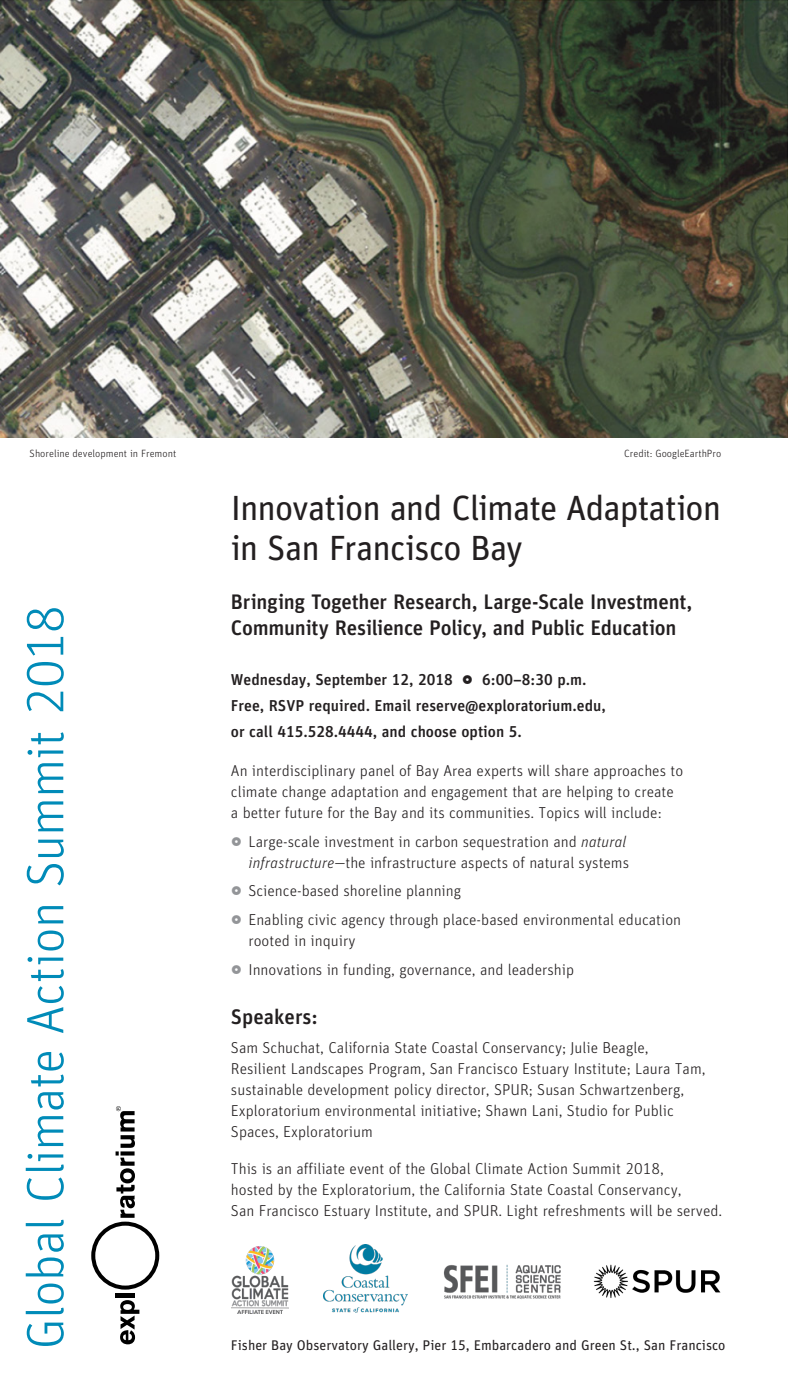
<style>
.page{position:relative;width:788px;height:1386px;background:#fff}
.page>*{position:absolute;margin:0;border:0;box-sizing:border-box;transform-origin:0 0}
.vertical_titles{font:300 52.5px "Explo";letter-spacing:-.02em;color:#008bb8}
.talk_title{font:35px/40.2px "Explo";letter-spacing:-.03em;color:#231f20}
.talk_subtitle{font:500 21px/25.4px "Explo";letter-spacing:-.01em;color:#231f20}
.talk_body{font:300 15.75px/21px "Explo";color:#231f20}
.talk_date___time_-_s{font:500 15.75px/26.2px "Explo";color:#231f20}
.talk_date___time{font:500 15.75px "Explo";color:#231f20}
.talk_subtitle-2{font:14px "Explo";color:#231f20}
.photo_credit{font:300 10.5px "Explo";color:#231f20}
.s1{color:#939598}
.s2{font-style:italic}
</style>
<div class="page">
<svg style="left:120px;top:1300px;width:19px;height:44px"></svg>
<div style="left:115px;top:1293px;width:19px;height:5px;background:#000"></div>
<svg style="left:91px;top:1106px;width:68px;height:184px"></svg>
<img style="left:0;top:0;width:788px;height:438px">
<img style="left:593px;top:1264px;width:128px;height:34px">
<img style="left:443px;top:1264px;width:118px;height:35px">
<img style="left:323px;top:1244px;width:84px;height:69px">
<img style="left:231px;top:1246px;width:57px;height:67px">
<p class="photo_credit" style="left:30px;top:447px;width:148px">Shoreline development in Fremont</p>
<p class="photo_credit" style="left:624px;top:447px;width:99px">Credit: GoogleEarthPro</p>
<p class="vertical_titles" style="left:14px;top:1350px;width:746px;rotate:-90deg">Global Climate Action Summit 2018</p>
<p class="talk_title" style="left:231px;top:487px;width:492px">Innovation and Climate Adaptation in San Francisco Bay</p>
<p class="talk_subtitle" style="left:231px;top:589px;width:463px">Bringing Together Research, Large-Scale Investment,<br>Community Resilience Policy, and Public Education</p>
<p class="talk_date___time" style="left:231px;top:669px;width:357px">Wednesday, September 12, 2018 ¬ 6:00–8:30 p.m.</p>
<p class="talk_date___time_-_s" style="left:231px;top:692px;width:376px">Free, RSVP required. Email reserve@exploratorium.edu, or call 415.528.4444, and choose option 5.</p>
<p class="talk_body" style="left:231px;top:760px;width:453px">An interdisciplinary panel of Bay Area experts will share approaches to climate change adaptation and engagement that are helping to create a better future for the Bay and its communities. Topics will include:</p>
<p class="talk_body" style="left:231px;top:831px;width:399px;text-align:right"><span class="s1">¬</span> Large-scale investment in carbon sequestration and <span class="s2">natural infrastructure</span>—the infrastructure aspects of natural systems</p>
<p class="talk_body" style="left:231px;top:881px;width:232px"><span class="s1">¬</span> Science-based shoreline planning</p>
<p class="talk_body" style="left:248px;top:909px;width:434px;text-indent:-18px"><span class="s1">¬</span> Enabling civic agency through place-based environmental education rooted in inquiry</p>
<p class="talk_body" style="left:231px;top:959px;width:344px"><span class="s1">¬</span> Innovations in funding, governance, and leadership</p>
<p class="talk_subtitle" style="left:231px;top:1004px;width:89px">Speakers:</p>
<p class="talk_body" style="left:231px;top:1037px;width:476px">Sam Schuchat, California State Coastal Conservancy; Julie Beagle, Resilient Landscapes Program, San Francisco Estuary Institute; Laura Tam, sustainable development policy director, SPUR; Susan Schwartzenberg, Exploratorium environmental initiative; Shawn Lani, Studio for Public Spaces, Exploratorium</p>
<p class="talk_body" style="left:231px;top:1158px;width:493px">This is an affiliate event of the Global Climate Action Summit 2018,<br>hosted by the Exploratorium, the California State Coastal Conservancy,<br>San Francisco Estuary Institute, and SPUR. Light refreshments will be served.</p>
<p class="talk_subtitle-2" style="left:231px;top:1336px;width:496px">Fisher Bay Observatory Gallery, Pier 15, Embarcadero and Green St., San Francisco</p>
</div>
